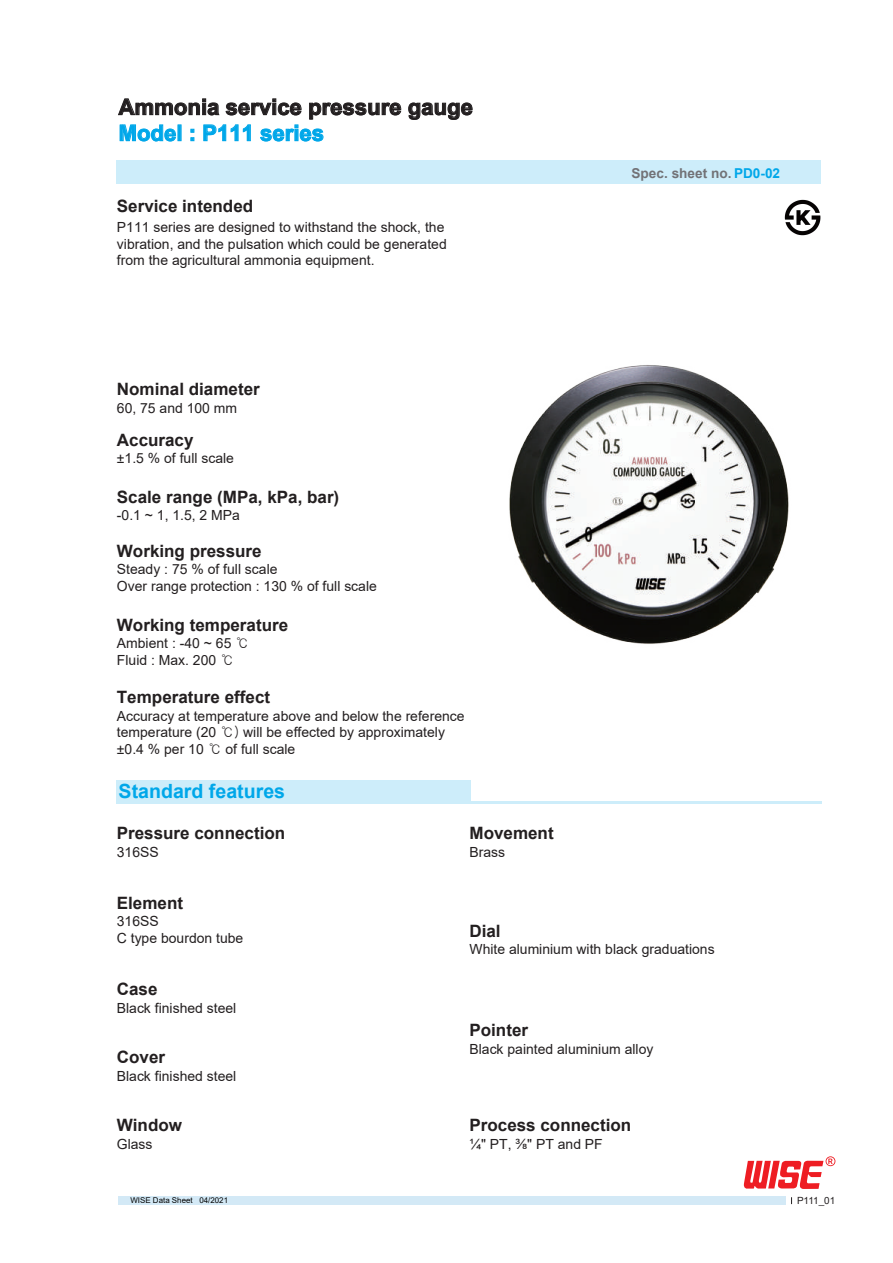
<style>
.page{position:relative;width:893px;height:1263px;background:#fff}
.page>*{position:absolute;margin:0;border:0;box-sizing:border-box;transform-origin:0 0}
.t1{font:700 22.2px "Arial";color:#231f20}
.t2{font:700 22.2px "Arial";color:#00a7e9}
.t3{font:700 19.65px "Arial";color:#00a7e9}
.t4{font:700 17.1px "Arial";color:#231f20}
.t5{font:13.95px/16.8px "Arial";color:#231f20}
.t6{font:700 13.65px "Arial";color:#727276}
.t7{font:9.9px "Arial";letter-spacing:-.035em;color:#231f20}
.t8{font:7.95px "Arial";color:#030303}
.s1{font-family:"Arial Unicode MS"}
.s2{color:#00a7e9}
</style>
<div class="page">
<svg style="left:118px;top:98px;width:101px;height:17px"></svg>
<svg style="left:226px;top:99px;width:75px;height:16px"></svg>
<svg style="left:309px;top:103px;width:92px;height:16px"></svg>
<svg style="left:408px;top:103px;width:64px;height:17px"></svg>
<div style="left:116px;top:161px;width:705px;height:23px;background:#cdedfa"></div>
<div style="left:116px;top:780px;width:355px;height:23px;background:#cdedfa"></div>
<hr style="left:471px;top:801px;width:350px;height:2px;background:#00a7e9">
<svg style="left:120px;top:124px;width:56px;height:17px"></svg>
<svg style="left:191px;top:129px;width:3px;height:12px"></svg>
<svg style="left:203px;top:124px;width:48px;height:17px"></svg>
<svg style="left:260px;top:125px;width:63px;height:16px"></svg>
<img style="left:784px;top:199px;width:37px;height:37px">
<img style="left:509px;top:365px;width:280px;height:279px">
<svg style="left:743px;top:1156px;width:92px;height:33px"></svg>
<div style="left:119px;top:1196px;width:667px;height:9px;background:#d3e9f6"></div>
<h1 class="t1" style="left:119px;top:91px;width:356px">Ammonia service pressure gauge</h1>
<h1 class="t2" style="left:119px;top:117px;width:207px">Model : P111 series</h1>
<p class="t4" style="left:117px;top:193px;width:138px">Service intended</p>
<p class="t5" style="left:117px;top:218px;width:331px">P111 series are designed to withstand the shock, the vibration, and the pulsation which could be generated from the agricultural ammonia equipment.</p>
<p class="t4" style="left:117px;top:377px;width:144px">Nominal diameter</p>
<p class="t5" style="left:117px;top:399px;width:122px">60, 75 and 100 mm</p>
<p class="t4" style="left:117px;top:428px;width:78px">Accuracy</p>
<p class="t5" style="left:117px;top:450px;width:119px">±1.5 % of full scale</p>
<p class="t4" style="left:117px;top:484px;width:224px">Scale range (MPa, kPa, bar)</p>
<p class="t5" style="left:117px;top:507px;width:125px">-0.1 ~ 1, 1.5, 2 MPa</p>
<p class="t4" style="left:117px;top:539px;width:146px">Working pressure</p>
<p class="t5" style="left:117px;top:561px;width:261px">Steady : 75 % of full scale<br>Over range protection : 130 % of full scale</p>
<p class="t4" style="left:117px;top:613px;width:173px">Working temperature</p>
<p class="t5" style="left:117px;top:635px;width:134px">Ambient : -40 ~ 65 <span class="s1">℃<br></span>Fluid : Max. 200 <span class="s1">℃</span></p>
<p class="t4" style="left:117px;top:685px;width:155px">Temperature effect</p>
<p class="t5" style="left:117px;top:707px;width:349px">Accuracy at temperature above and below the reference temperature (20 <span class="s1">℃)</span> will be effected by approximately ±0.4 % per 10 <span class="s1">℃</span> of full scale</p>
<h2 class="t3" style="left:119px;top:778px;width:168px">Standard features</h2>
<p class="t4" style="left:117px;top:821px;width:170px">Pressure connection</p>
<p class="t5" style="left:117px;top:843px;width:43px">316SS</p>
<p class="t4" style="left:469px;top:821px;width:86px">Movement</p>
<p class="t5" style="left:469px;top:843px;width:37px">Brass</p>
<p class="t6" style="left:631px;top:163px;width:150px">Spec. sheet no. <span class="s2">PD0-02</span></p>
<p class="t4" style="left:117px;top:890px;width:68px">Element</p>
<p class="t5" style="left:117px;top:913px;width:128px">316SS<br>C type bourdon tube</p>
<p class="t4" style="left:117px;top:977px;width:42px">Case</p>
<p class="t5" style="left:117px;top:999px;width:121px">Black finished steel</p>
<p class="t4" style="left:117px;top:1045px;width:50px">Cover</p>
<p class="t5" style="left:117px;top:1067px;width:121px">Black finished steel</p>
<p class="t4" style="left:117px;top:1113px;width:67px">Window</p>
<p class="t5" style="left:117px;top:1135px;width:37px">Glass</p>
<p class="t4" style="left:469px;top:919px;width:33px">Dial</p>
<p class="t5" style="left:469px;top:941px;width:247px">White aluminium with black graduations</p>
<p class="t4" style="left:469px;top:1018px;width:60px">Pointer</p>
<p class="t5" style="left:469px;top:1040px;width:185px">Black painted aluminium alloy</p>
<p class="t4" style="left:469px;top:1113px;width:163px">Process connection</p>
<p class="t5" style="left:469px;top:1135px;width:135px">¼" PT, ⅜" PT and PF</p>
<p class="t8" style="left:130px;top:1195px;width:99px">WISE Data Sheet 04/2021</p>
<p class="t7" style="left:797px;top:1194px;width:40px">P111_01</p>
</div>
